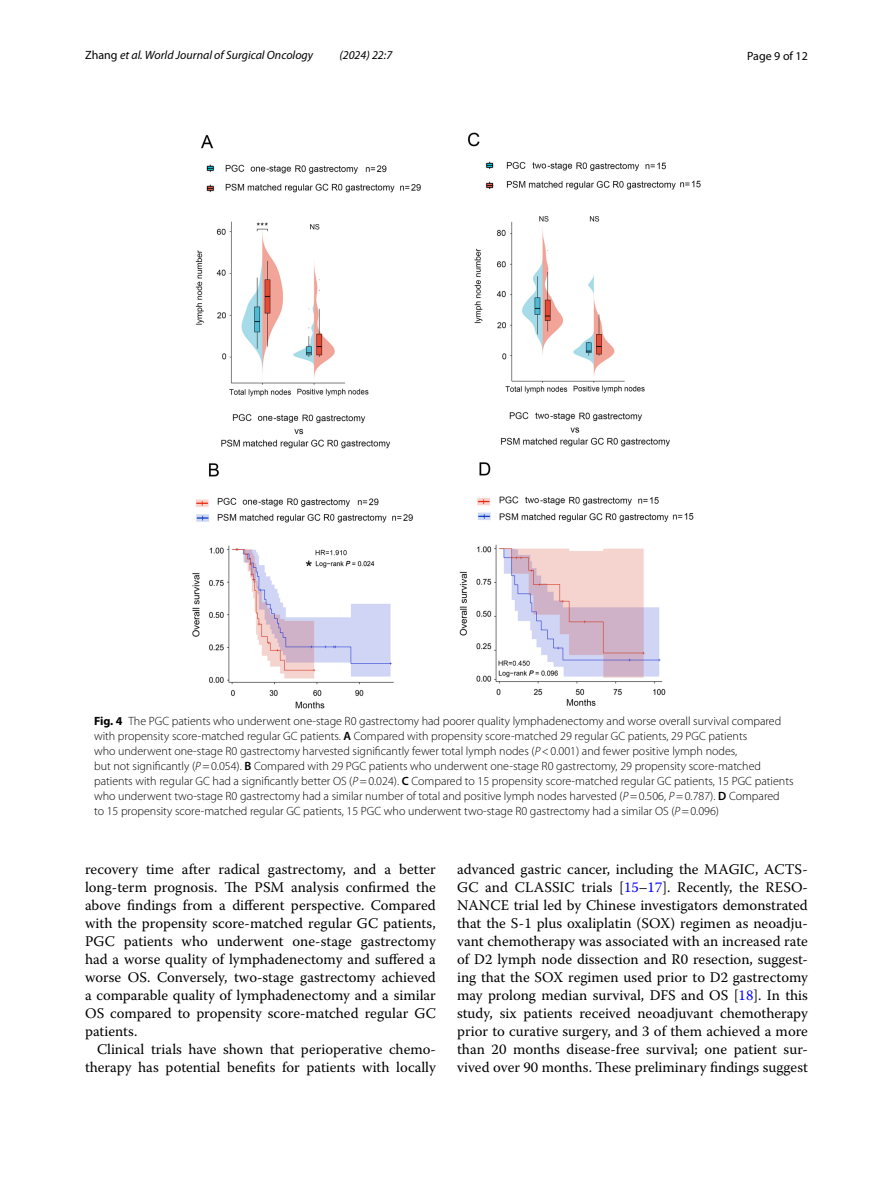
<style>
.page{position:relative;width:893px;height:1187px;background:#fff}
.page>*{position:absolute;margin:0;border:0;box-sizing:border-box;transform-origin:0 0}
.t1{font:14.7px/18px "Warnock Pro";color:#000;text-align:justify}
.t2{font:300 12px/15px "Myriad Pro";color:#000}
.t3{font:italic 12px "Myriad Pro";color:#000}
.t4{font:12px "Myriad Pro";color:#000}
.s1{font-style:normal}
.s2{font-weight:700}
.s3{font-weight:600}
.s4{font-style:italic}
.s5{color:#00f}
</style>
<div class="page">
<img style="left:192px;top:133px;width:509px;height:576px">
<p class="t3" style="left:85px;top:48px;width:230px"><span class="s1">Zhang</span> et al. World Journal of Surgical Oncology</p>
<p class="t3" style="left:339px;top:48px;width:54px">(2024) 22:7</p>
<p class="t4" style="left:747px;top:48px;width:62px">Page 9 of 12</p>
<p class="t2" style="left:94px;top:713px;width:701px"><span class="s2">Fig. 4</span> The PGC patients who underwent one-stage R0 gastrectomy had poorer quality lymphadenectomy and worse overall survival compared with propensity score-matched regular GC patients. <span class="s3">A</span> Compared with propensity score-matched 29 regular GC patients, 29 PGC patients<br>who underwent one-stage R0 gastrectomy harvested significantly fewer total lymph nodes (<span class="s4">P</span>&lt;0.001) and fewer positive lymph nodes,<br>but not significantly (<span class="s4">P</span>=0.054). <span class="s3">B</span> Compared with 29 PGC patients who underwent one-stage R0 gastrectomy, 29 propensity score-matched patients with regular GC had a significantly better OS (<span class="s4">P</span>=0.024). <span class="s3">C</span> Compared to 15 propensity score-matched regular GC patients, 15 PGC patients who underwent two-stage R0 gastrectomy had a similar number of total and positive lymph nodes harvested (<span class="s4">P</span>=0.506, <span class="s4">P</span>=0.787). <span class="s3">D</span> Compared<br>to 15 propensity score-matched regular GC patients, 15 PGC who underwent two-stage R0 gastrectomy had a similar OS (<span class="s4">P</span>=0.096)</p>
<p class="t1" style="left:85px;top:860px;width:352px">recovery time after radical gastrectomy, and a better long-term prognosis. The PSM analysis confirmed the above findings from a different perspective. Compared with the propensity score-matched regular GC patients, PGC patients who underwent one-stage gastrectomy had a worse quality of lymphadenectomy and suffered a worse OS. Conversely, two-stage gastrectomy achieved a comparable quality of lymphadenectomy and a similar OS compared to propensity score-matched regular GC patients.</p>
<p class="t1" style="left:85px;top:1040px;width:352px;text-align:right">Clinical trials have shown that perioperative chemo&shy;therapy has potential benefits for patients with locally</p>
<p class="t1" style="left:457px;top:860px;width:352px">advanced gastric cancer, including the MAGIC, ACTS-GC and CLASSIC trials [<span class="s5">15</span>–<span class="s5">17</span>]. Recently, the RESO-NANCE trial led by Chinese investigators demonstrated that the S-1 plus oxaliplatin (SOX) regimen as neoadju&shy;vant chemotherapy was associated with an increased rate of D2 lymph node dissection and R0 resection, suggest&shy;ing that the SOX regimen used prior to D2 gastrectomy may prolong median survival, DFS and OS [<span class="s5">18</span>]. In this study, six patients received neoadjuvant chemotherapy prior to curative surgery, and 3 of them achieved a more than 20 months disease-free survival; one patient sur&shy;vived over 90 months. These preliminary findings suggest</p>
</div>
